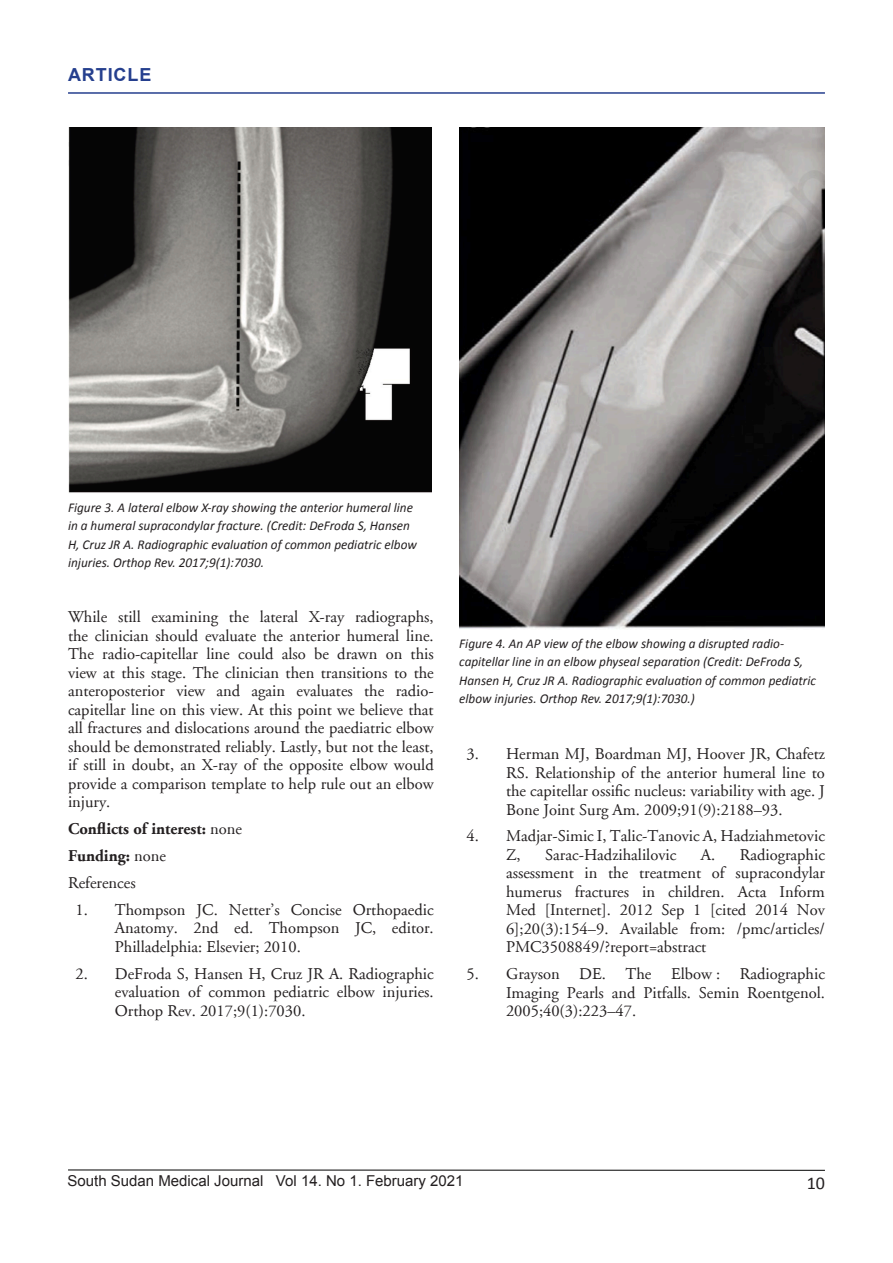
<style>
.page{position:relative;width:893px;height:1263px;background:#fff}
.page>*{position:absolute;margin:0;border:0;box-sizing:border-box;transform-origin:0 0}
.Sidebar{font:700 18px "Arial";letter-spacing:.05em;color:#253f8e}
.t1{font:18px "Calibri";color:#231f20}
.t2{font:16.5px/18.5px "Adobe Garamond";color:#231f20;text-align:justify}
.t3{font:700 16.5px "Adobe Garamond";color:#231f20}
.t4{font:15px "Arial";color:#231f20}
.t5{font:italic 13.5px/18.5px "Calibri";color:#231f20}
.s1{font-weight:400}
</style>
<div class="page">
<hr style="left:68px;top:1170px;width:757px;height:1px;background:#000">
<img style="left:68px;top:127px;width:364px;height:366px">
<img style="left:460px;top:128px;width:365px;height:501px">
<hr style="left:68px;top:92px;width:757px;height:2px;background:#253f8e">
<p class="Sidebar" style="left:68px;top:63px;width:85px">ARTICLE</p>
<p class="t5" style="left:68px;top:498px;width:350px">Figure 3. A lateral elbow X-ray showing the anterior humeral line in a humeral supracondylar fracture. (Credit: DeFroda S, Hansen H, Cruz JR A. Radiographic evaluation of common pediatric elbow injuries. Orthop Rev. 2017;9(1):7030.</p>
<p class="t2" style="left:68px;top:608px;width:367px">While still examining the lateral X-ray radiographs, the clinician should evaluate the anterior humeral line.<br>The radio-capitellar line could also be drawn on this view at this stage. The clinician then transitions to the anteroposterior view and again evaluates the radio&shy;capitellar line on this view. At this point we believe that all fractures and dislocations around the paediatric elbow should be demonstrated reliably. Lastly, but not the least, if still in doubt, an X-ray of the opposite elbow would provide a comparison template to help rule out an elbow injury.</p>
<p class="t3" style="left:68px;top:819px;width:176px">Conflicts of interest: <span class="s1">none</span></p>
<p class="t3" style="left:68px;top:846px;width:100px">Funding: <span class="s1">none</span></p>
<p class="t2" style="left:68px;top:874px;width:69px">References</p>
<p class="t2" style="left:115px;top:901px;width:320px;text-indent:-39px">1. Thompson JC. Netter’s Concise Orthopaedic Anatomy. 2nd ed. Thompson JC, editor.<br>Philladelphia: Elsevier; 2010.</p>
<p class="t2" style="left:115px;top:964px;width:320px;text-indent:-39px">2. DeFroda S, Hansen H, Cruz JR A. Radiographic evaluation of common pediatric elbow injuries.<br>Orthop Rev. 2017;9(1):7030.</p>
<p class="t5" style="left:459px;top:634px;width:358px">Figure 4. An AP view of the elbow showing a disrupted radio&shy;capitellar line in an elbow physeal separation (Credit: DeFroda S, Hansen H, Cruz JR A. Radiographic evaluation of common pediatric elbow injuries. Orthop Rev. 2017;9(1):7030.)</p>
<p class="t2" style="left:506px;top:745px;width:320px;text-indent:-39px">3. Herman MJ, Boardman MJ, Hoover JR, Chafetz RS. Relationship of the anterior humeral line to the capitellar ossific nucleus: variability with age. J Bone Joint Surg Am. 2009;91(9):2188–93.</p>
<p class="t2" style="left:506px;top:827px;width:320px;text-indent:-39px">4. Madjar-Simic I, Talic-Tanovic A, Hadziahmetovic<br>Z,</p>
<p class="t2" style="left:506px;top:846px;width:320px;text-indent:195px">A. Radiographic assessment in the treatment of supracondylar humerus fractures in children. Acta Inform Med [Internet]. 2012 Sep 1 [cited 2014 Nov 6];20(3):154–9. Available from: /pmc/articles/ PMC3508849/?report=abstract</p>
<p class="t2" style="left:506px;top:965px;width:320px;text-indent:-39px">5. Grayson DE. The Elbow : Radiographic Imaging Pearls and Pitfalls. Semin Roentgenol.<br>2005;40(3):223–47.</p>
<p class="t2" style="left:545px;top:846px;width:133px">Sarac-Hadzihalilovic</p>
<p class="t4" style="left:68px;top:1170px;width:398px">South Sudan Medical Journal Vol 14. No 1. February 2021</p>
<p class="t1" style="left:807px;top:1172px;width:20px">10</p>
</div>
